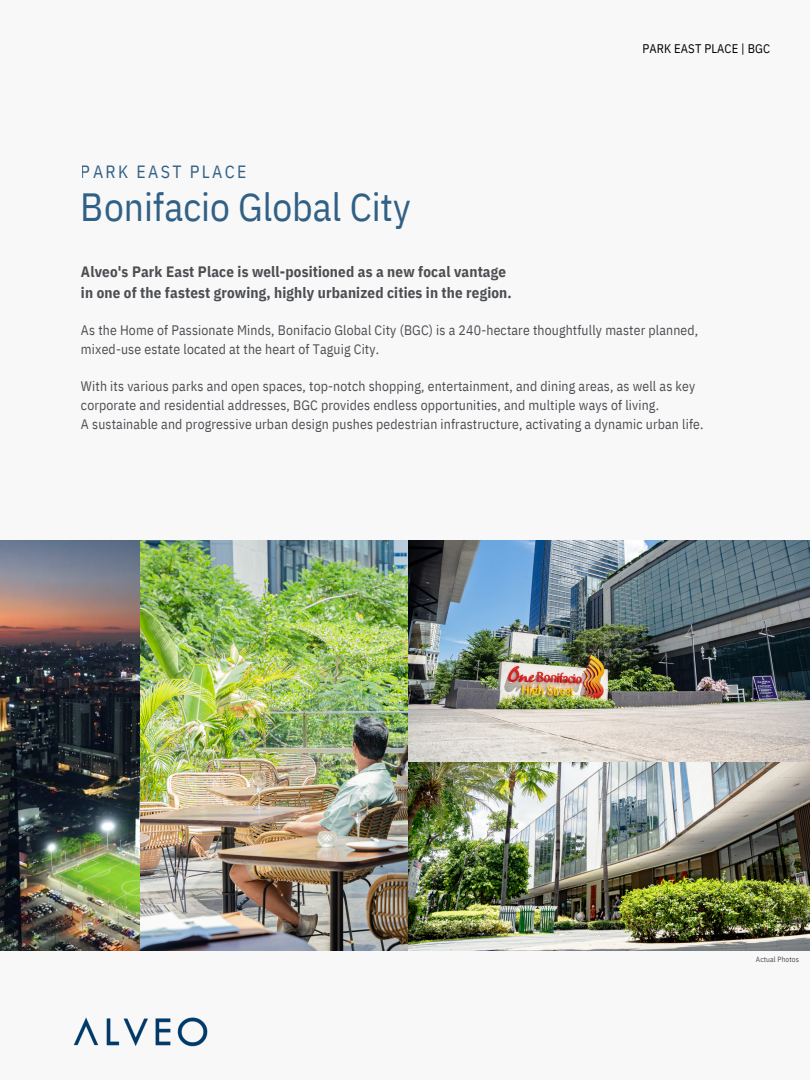
<style>
.page{position:relative;width:810px;height:1080px;background:#f8f8f8}
.page>*{position:absolute;margin:0;border:0;box-sizing:border-box;transform-origin:0 0}
.t1{font:39.25px "IBM Plex Sans Cond";color:#003a69}
.t2{font:17.75px "IBM Plex Sans Cond";letter-spacing:.13em;color:#003a69}
.t3{font:700 15px/20.6px "IBM Plex Sans Cond";letter-spacing:.01em;color:#4d4e53}
.t4{font:13.75px/18.8px "IBM Plex Sans Cond";letter-spacing:.01em;color:#4d4e53}
.t5{font:12.5px "IBM Plex Sans Cond";letter-spacing:.01em;color:#000}
.t6{font:7.5px "IBM Plex Sans Cond";letter-spacing:.01em;color:#4d4e53}
</style>
<div class="page">
<img style="left:408px;top:540px;width:402px;height:411px">
<img style="left:408px;top:762px;width:402px;height:188px">
<img style="left:73px;top:1017px;width:135px;height:30px">
<img style="left:0;top:540px;width:140px;height:411px">
<img style="left:140px;top:540px;width:268px;height:411px">
<p class="t2" style="left:81px;top:160px;width:167px">PARK EAST PLACE</p>
<h1 class="t1" style="left:81px;top:181px;width:331px">Bonifacio Global City</h1>
<h3 class="t5" style="left:642px;top:40px;width:129px">PARK EAST PLACE | BGC</h3>
<p class="t3" style="left:81px;top:261px;width:432px">Alveo's Park East Place is well-positioned as a new focal vantage in one of the fastest growing, highly urbanized cities in the region.</p>
<p class="t4" style="left:81px;top:321px;width:619px">As the Home of Passionate Minds, Bonifacio Global City (BGC) is a 240-hectare thoughtfully master planned, mixed-use estate located at the heart of Taguig City.</p>
<p class="t4" style="left:81px;top:377px;width:624px">With its various parks and open spaces, top-notch shopping, entertainment, and dining areas, as well as key corporate and residential addresses, BGC provides endless opportunities, and multiple ways of living.<br>A sustainable and progressive urban design pushes pedestrian infrastructure, activating a dynamic urban life.</p>
<p class="t6" style="left:756px;top:954px;width:45px">Actual Photos</p>
</div>
